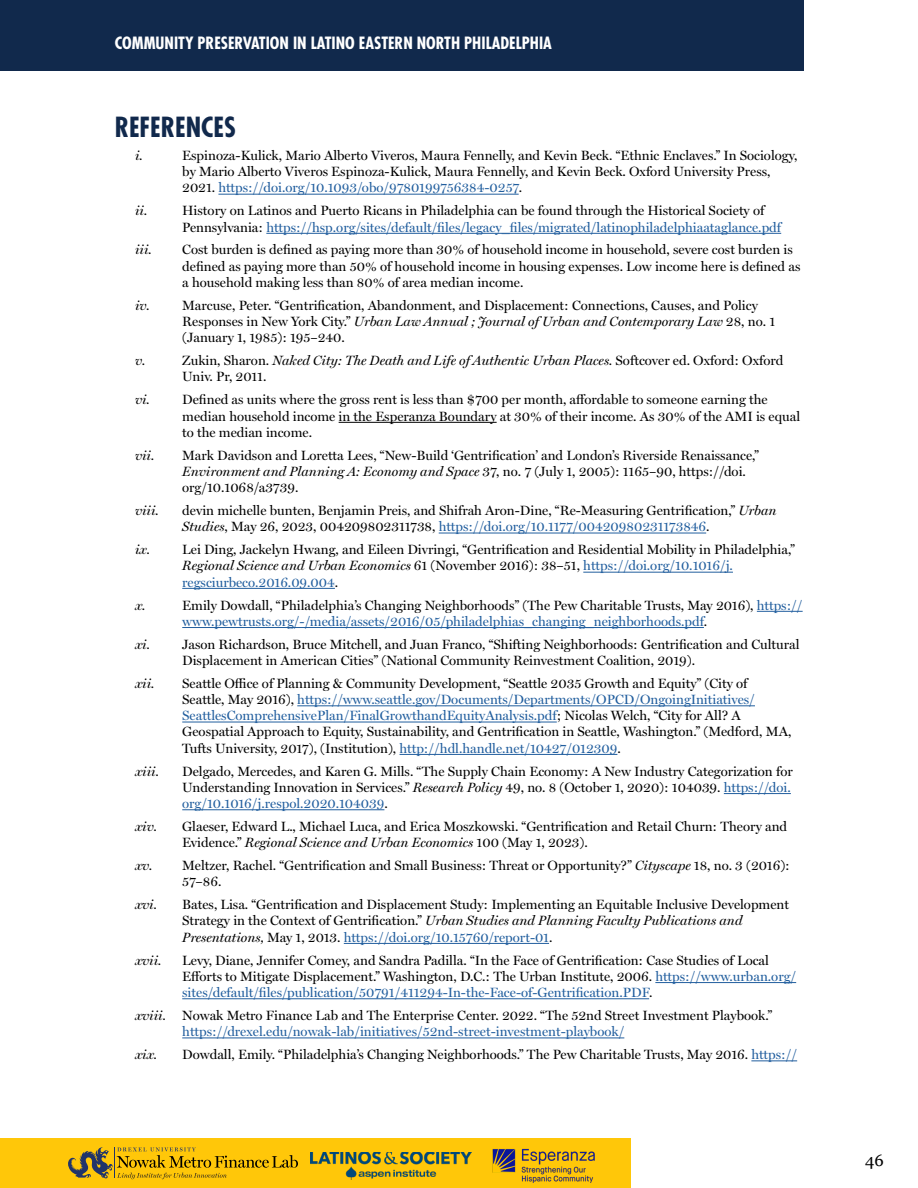
<style>
.page{position:relative;width:918px;height:1188px;background:#fff}
.page>*{position:absolute;margin:0;border:0;box-sizing:border-box;transform-origin:0 0}
.t1{font:700 condensed 27px "Futura Std";color:#11294c}
.t2{font:700 condensed 16.5px "Futura Std";color:#fff}
.t3{font:16.5px "Georgia";color:#000}
.t4{font:13.5px/16.2px "Miller Display";color:#000}
.t5{font:13.5px/16.2px "Miller Display";color:#215e9e}
.t6{font:italic 13.5px "Miller Display";color:#000}
.s1{color:#215e9e}
.s2{font-style:italic}
.s3{color:#000}
</style>
<div class="page">
<div style="left:0;top:0;width:803px;height:70px;background:#11294c"></div>
<div style="left:0;top:1138px;width:631px;height:50px;background:#ffc709"></div>
<svg style="left:68px;top:1147px;width:230px;height:32px"></svg>
<img style="left:310px;top:1152px;width:162px;height:27px">
<img style="left:492px;top:1148px;width:103px;height:34px">
<hr style="left:218px;top:194px;width:301px;height:1px;background:#215e9e">
<hr style="left:266px;top:233px;width:515px;height:1px;background:#215e9e">
<hr style="left:339px;top:422px;width:158px;height:1px;background:#000">
<hr style="left:439px;top:533px;width:267px;height:1px;background:#215e9e">
<hr style="left:583px;top:572px;width:150px;height:1px;background:#215e9e">
<hr style="left:182px;top:588px;width:153px;height:1px;background:#215e9e">
<hr style="left:757px;top:611px;width:46px;height:1px;background:#215e9e">
<hr style="left:182px;top:627px;width:522px;height:1px;background:#215e9e">
<hr style="left:297px;top:706px;width:458px;height:1px;background:#215e9e">
<hr style="left:182px;top:722px;width:375px;height:1px;background:#215e9e">
<hr style="left:400px;top:754px;width:217px;height:1px;background:#215e9e">
<hr style="left:724px;top:793px;width:67px;height:1px;background:#215e9e">
<hr style="left:182px;top:810px;width:202px;height:1px;background:#215e9e">
<hr style="left:344px;top:943px;width:205px;height:1px;background:#215e9e">
<hr style="left:655px;top:982px;width:141px;height:1px;background:#215e9e">
<hr style="left:182px;top:999px;width:467px;height:1px;background:#215e9e">
<hr style="left:182px;top:1038px;width:442px;height:1px;background:#215e9e">
<hr style="left:751px;top:1061px;width:46px;height:1px;background:#215e9e">
<p class="t2" style="left:115px;top:32px;width:439px">COMMUNITY PRESERVATION IN LATINO EASTERN NORTH PHILADELPHIA</p>
<h1 class="t1" style="left:115px;top:110px;width:123px">REFERENCES</h1>
<p class="t6" style="left:135px;top:148px;width:9px">i.</p>
<p class="t4" style="left:182px;top:148px;width:617px">Espinoza-Kulick, Mario Alberto Viveros, Maura Fennelly, and Kevin Beck. “Ethnic Enclaves.” In Sociology, by Mario Alberto Viveros Espinoza-Kulick, Maura Fennelly, and Kevin Beck. Oxford University Press,<br>2021. <span class="s1">https://doi.org/10.1093/obo/9780199756384-0257</span>.</p>
<p class="t6" style="left:135px;top:203px;width:14px">ii.</p>
<p class="t4" style="left:182px;top:203px;width:600px">History on Latinos and Puerto Ricans in Philadelphia can be found through the Historical Society of<br>Pennsylvania: <span class="s1">https://hsp.org/sites/default/files/legacy_files/migrated/latinophiladelphiaataglance.pdf</span></p>
<p class="t6" style="left:135px;top:242px;width:18px">iii.</p>
<p class="t4" style="left:182px;top:242px;width:620px">Cost burden is defined as paying more than 30% of household income in household, severe cost burden is defined as paying more than 50% of household income in housing expenses. Low income here is defined as a household making less than 80% of area median income.</p>
<p class="t6" style="left:135px;top:297px;width:16px">iv.</p>
<p class="t4" style="left:182px;top:297px;width:594px">Marcuse, Peter. “Gentrification, Abandonment, and Displacement: Connections, Causes, and Policy<br>Responses in New York City.” <span class="s2">Urban Law Annual ; Journal of Urban and Contemporary Law</span> 28, no. 1 (January 1, 1985): 195–240.</p>
<p class="t6" style="left:135px;top:353px;width:12px">v.</p>
<p class="t4" style="left:182px;top:353px;width:603px">Zukin, Sharon. <span class="s2">Naked City: The Death and Life of Authentic Urban Places.</span> Softcover ed. Oxford: Oxford<br>Univ. Pr, 2011.</p>
<p class="t6" style="left:135px;top:392px;width:16px">vi.</p>
<p class="t4" style="left:182px;top:392px;width:619px">Defined as units where the gross rent is less than $700 per month, affordable to someone earning the median household income in the Esperanza Boundary at 30% of their income. As 30% of the AMI is equal to the median income.</p>
<p class="t6" style="left:135px;top:447px;width:21px">vii.</p>
<p class="t4" style="left:182px;top:447px;width:578px">Mark Davidson and Loretta Lees, “New-Build ‘Gentrification’ and London’s Riverside Renaissance,”<br><span class="s2">Environment and Planning A: Economy and Space</span> 37, no. 7 (July 1, 2005): 1165–90, https://doi. org/10.1068/a3739.</p>
<p class="t6" style="left:135px;top:503px;width:25px">viii.</p>
<p class="t4" style="left:182px;top:503px;width:596px">devin michelle bunten, Benjamin Preis, and Shifrah Aron-Dine, “Re-Measuring Gentrification,” <span class="s2">Urban<br>Studies</span>, May 26, 2023, 004209802311738, <span class="s1">https://doi.org/10.1177/00420980231173846</span>.</p>
<p class="t4" style="left:182px;top:542px;width:614px;text-indent:-47px"><span class="s2">ix.</span> Lei Ding, Jackelyn Hwang, and Eileen Divringi, “Gentrification and Residential Mobility in Philadelphia,”<br><span class="s2">Regional Science and Urban Economics</span> 61 (November 2016): 38–51, <span class="s1">https://doi.org/10.1016/j. regsciurbeco.2016.09.004</span>.</p>
<p class="t6" style="left:135px;top:597px;width:12px">x.</p>
<p class="t5" style="left:182px;top:597px;width:622px"><span class="s3">Emily Dowdall, “Philadelphia’s Changing Neighborhoods” (The Pew Charitable Trusts, May 2016),</span> https:// www.pewtrusts.org/-/media/assets/2016/05/philadelphias_changing_neighborhoods.pdf<span class="s3">.</span></p>
<p class="t4" style="left:182px;top:636px;width:619px;text-indent:-47px"><span class="s2">xi.</span> Jason Richardson, Bruce Mitchell, and Juan Franco, “Shifting Neighborhoods: Gentrification and Cultural<br>Displacement in American Cities” (National Community Reinvestment Coalition, 2019).</p>
<p class="t6" style="left:135px;top:675px;width:21px">xii.</p>
<p class="t4" style="left:182px;top:675px;width:611px">Seattle Office of Planning &amp; Community Development, “Seattle 2035 Growth and Equity” (City of Seattle, May 2016), <span class="s1">https://www.seattle.gov/Documents/Departments/OPCD/OngoingInitiatives/ SeattlesComprehensivePlan/FinalGrowthandEquityAnalysis.pdf</span>; Nicolas Welch, “City for All? A Geospatial Approach to Equity, Sustainability, and Gentrification in Seattle, Washington.” (Medford, MA, Tufts University, 2017), (Institution), <span class="s1">http://hdl.handle.net/10427/012309</span>.</p>
<p class="t6" style="left:135px;top:763px;width:25px">xiii.</p>
<p class="t4" style="left:182px;top:763px;width:612px">Delgado, Mercedes, and Karen G. Mills. “The Supply Chain Economy: A New Industry Categorization for<br>Understanding Innovation in Services.” <span class="s2">Research Policy</span> 49, no. 8 (October 1, 2020): 104039. <span class="s1">https://doi. org/10.1016/j.respol.2020.104039</span>.</p>
<p class="t6" style="left:135px;top:819px;width:24px">xiv.</p>
<p class="t4" style="left:182px;top:819px;width:607px">Glaeser, Edward L., Michael Luca, and Erica Moszkowski. “Gentrification and Retail Churn: Theory and<br>Evidence.” <span class="s2">Regional Science and Urban Economics</span> 100 (May 1, 2023).</p>
<p class="t4" style="left:182px;top:858px;width:609px;text-indent:-47px"><span class="s2">xv.</span> Meltzer, Rachel. “Gentrification and Small Business: Threat or Opportunity?” <span class="s2">Cityscape</span> 18, no. 3 (2016):<br>57–86.</p>
<p class="t6" style="left:135px;top:897px;width:24px">xvi.</p>
<p class="t4" style="left:182px;top:897px;width:608px">Bates, Lisa. “Gentrification and Displacement Study: Implementing an Equitable Inclusive Development<br>Strategy in the Context of Gentrification.” <span class="s2">Urban Studies and Planning Faculty Publications and<br>Presentations,</span> May 1, 2013. <span class="s1">https://doi.org/10.15760/report-01</span>.</p>
<p class="t6" style="left:135px;top:952px;width:28px">xvii.</p>
<p class="t4" style="left:182px;top:952px;width:615px">Levy, Diane, Jennifer Comey, and Sandra Padilla. “In the Face of Gentrification: Case Studies of Local<br>Efforts to Mitigate Displacement.” Washington, D.C.: The Urban Institute, 2006. <span class="s1">https://www.urban.org/ sites/default/files/publication/50791/411294-In-the-Face-of-Gentrification.PDF</span>.</p>
<p class="t4" style="left:182px;top:1008px;width:592px;text-indent:-47px"><span class="s2">xviii.</span> Nowak Metro Finance Lab and The Enterprise Center. 2022. “The 52nd Street Investment Playbook.” <span class="s1">https://drexel.edu/nowak-lab/initiatives/52nd-street-investment-playbook/</span></p>
<p class="t6" style="left:135px;top:1047px;width:24px">xix.</p>
<p class="t4" style="left:182px;top:1047px;width:616px">Dowdall, Emily. “Philadelphia’s Changing Neighborhoods.” The Pew Charitable Trusts, May 2016. <span class="s1">https://</span></p>
<p class="t3" style="left:865px;top:1149px;width:20px">46</p>
</div>
